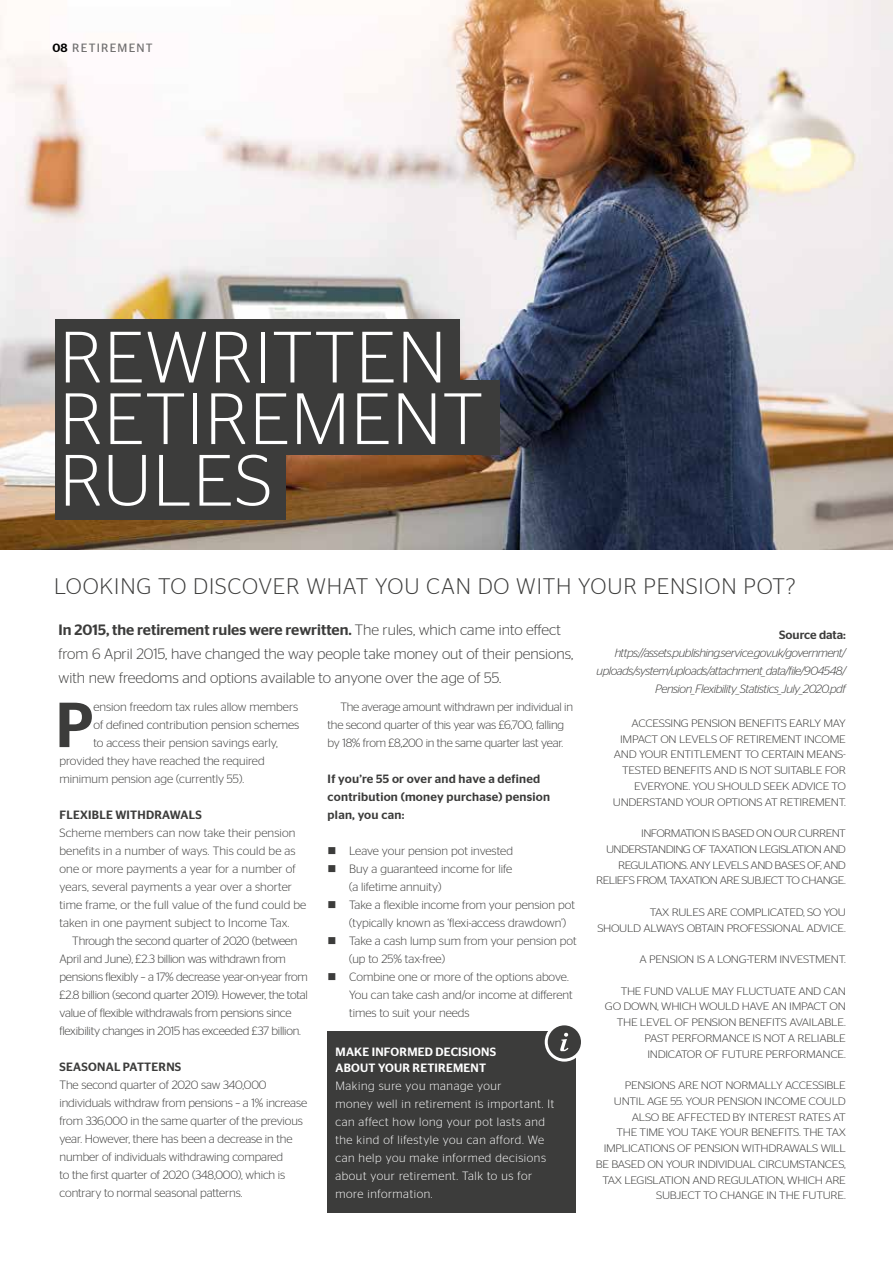
<style>
.page{position:relative;width:893px;height:1263px;background:#fff}
.page>*{position:absolute;margin:0;border:0;box-sizing:border-box;transform-origin:0 0}
.t1{font:300 72.45px/61.7px "Stag Sans";letter-spacing:.02em;color:#fff}
.t2{font:500 63.45px "Stag Sans";color:#3c3c3b}
.t3{font:300 22.5px "Stag Sans";letter-spacing:.04em;color:#3c3c3b}
.t4{font:300 15px/24px "Stag Sans";color:#3c3c3b}
.t5{font:300 12px/18px "Stag Sans";letter-spacing:-.01em;color:#3c3c3b}
.t6{font:300 12px/18px "Stag Sans";letter-spacing:.01em;color:#3c3c3b}
.t7{font:300 12px/18px "Stag Sans";letter-spacing:.05em;color:#fff}
.t8{font:italic 300 12px/18px "Stag Sans";letter-spacing:-.04em;color:#3c3c3b;text-align:right}
.t9{font:500 12px/18px "Stag Sans";letter-spacing:.02em;color:#3c3c3b}
.t10{font:500 12px/16.5px "Stag Sans";letter-spacing:.02em;color:#fff}
.t11{font:12px "Stag Sans";letter-spacing:.1em;color:#706f6f}
.t12{font:500 12px "Stag Sans";color:#3c3c3b}
.t13{font:300 10.8px/15.8px "Stag Sans";letter-spacing:-.025em;color:#3c3c3b;text-align:right;scale:1.11 1}
.t14{font:300 10.8px/15.8px "Stag Sans";letter-spacing:-.05em;color:#3c3c3b;text-align:right;scale:1.11 1}
.s1{font-weight:500;color:#000}
.s2{font-weight:500}
</style>
<div class="page">
<img style="left:0;top:0;width:893px;height:549px">
<div style="left:327px;top:1031px;width:248px;height:182px;background:#3c3c3b"></div>
<div style="left:546px;top:1024px;width:36px;height:36px;background:#3c3c3b;border-radius:50%"></div>
<div style="left:545px;top:1022px;width:39px;height:39px;border:3px solid #fff;border-radius:50%"></div>
<svg style="left:560px;top:1033px;width:8px;height:18px"></svg>
<div style="left:55px;top:319px;width:405px;height:74px;background:#3c3c3b"></div>
<div style="left:55px;top:380px;width:444px;height:75px;background:#3c3c3b"></div>
<div style="left:55px;top:446px;width:230px;height:74px;background:#3c3c3b"></div>
<p class="t11" style="left:53px;top:41px;width:102px"><span class="s1">08</span> RETIREMENT</p>
<h1 class="t1" style="left:59px;top:325px;width:425px">REWRITTEN<br>RETIREMENT<br>RULES</h1>
<h3 class="t3" style="left:54px;top:574px;width:743px">LOOKING TO DISCOVER WHAT YOU CAN DO WITH YOUR PENSION POT?</h3>
<p class="t4" style="left:59px;top:617px;width:516px"><span class="s2">In 2015, the retirement rules were rewritten.</span> The rules, which came into effect from 6 April 2015, have changed the way people take money out of their pensions, with new freedoms and options available to anyone over the age of 55.</p>
<h2 class="t2" style="left:56px;top:688px;width:39px">P</h2>
<p class="t5" style="left:93px;top:698px;width:206px">ension freedom tax rules allow members</p>
<p class="t12" style="left:779px;top:628px;width:68px">Source data:</p>
<p class="t8" style="left:597px;top:644px;width:251px">https://assets.publishing.service.gov.uk/government/ uploads/system/uploads/attachment_data/file/904548/<br>Pension_Flexibility_Statistics_July_2020.pdf</p>
<p class="t13" style="left:613px;top:715px;width:211px">ACCESSING PENSION BENEFITS EARLY MAY IMPACT ON LEVELS OF RETIREMENT INCOME AND YOUR ENTITLEMENT TO CERTAIN MEANS-TESTED BENEFITS AND IS NOT SUITABLE FOR EVERYONE. YOU SHOULD SEEK ADVICE TO UNDERSTAND YOUR OPTIONS AT RETIREMENT.</p>
<p class="t14" style="left:596px;top:825px;width:226px">INFORMATION IS BASED ON OUR CURRENT UNDERSTANDING OF TAXATION LEGISLATION AND REGULATIONS. ANY LEVELS AND BASES OF, AND RELIEFS FROM, TAXATION ARE SUBJECT TO CHANGE.</p>
<p class="t13" style="left:597px;top:904px;width:225px">TAX RULES ARE COMPLICATED, SO YOU<br>SHOULD ALWAYS OBTAIN PROFESSIONAL ADVICE.</p>
<p class="t13" style="left:640px;top:951px;width:187px">A PENSION IS A LONG-TERM INVESTMENT.</p>
<p class="t13" style="left:605px;top:983px;width:219px">THE FUND VALUE MAY FLUCTUATE AND CAN GO DOWN, WHICH WOULD HAVE AN IMPACT ON THE LEVEL OF PENSION BENEFITS AVAILABLE.<br>PAST PERFORMANCE IS NOT A RELIABLE INDICATOR OF FUTURE PERFORMANCE.</p>
<p class="t13" style="left:596px;top:1077px;width:227px">PENSIONS ARE NOT NORMALLY ACCESSIBLE UNTIL AGE 55. YOUR PENSION INCOME COULD ALSO BE AFFECTED BY INTEREST RATES AT<br>THE TIME YOU TAKE YOUR BENEFITS. THE TAX IMPLICATIONS OF PENSION WITHDRAWALS WILL BE BASED ON YOUR INDIVIDUAL CIRCUMSTANCES, TAX LEGISLATION AND REGULATION, WHICH ARE SUBJECT TO CHANGE IN THE FUTURE.</p>
<p class="t5" style="left:328px;top:698px;width:247px;text-indent:13px">The average amount withdrawn per individual in the second quarter of this year was £6,700, falling by 18% from £8,200 in the same quarter last year.</p>
<p class="t9" style="left:328px;top:770px;width:224px">If you’re 55 or over and have a defined contribution (money purchase) pension plan, you can:</p>
<p class="t5" style="left:328px;top:842px;width:187px">■ Leave your pension pot invested</p>
<p class="t5" style="left:349px;top:860px;width:165px;text-indent:-21px">■ Buy a guaranteed income for life (a lifetime annuity)</p>
<p class="t5" style="left:349px;top:896px;width:227px;text-indent:-21px">■ Take a flexible income from your pension pot (typically known as ‘flexi-access drawdown’)</p>
<p class="t5" style="left:349px;top:932px;width:229px;text-indent:-21px">■ Take a cash lump sum from your pension pot (up to 25% tax-free)</p>
<p class="t5" style="left:349px;top:968px;width:225px;text-indent:-21px">■ Combine one or more of the options above.<br>You can take cash and/or income at different times to suit your needs</p>
<p class="t5" style="left:93px;top:716px;width:208px">of defined contribution pension schemes</p>
<p class="t5" style="left:93px;top:734px;width:186px">to access their pension savings early,</p>
<p class="t5" style="left:60px;top:752px;width:207px">provided they have reached the required</p>
<p class="t5" style="left:60px;top:770px;width:186px">minimum pension age (currently 55).</p>
<p class="t9" style="left:60px;top:806px;width:144px">FLEXIBLE WITHDRAWALS</p>
<p class="t6" style="left:60px;top:824px;width:248px">Scheme members can now take their pension benefits in a number of ways. This could be as one or more payments a year for a number of years, several payments a year over a shorter time frame, or the full value of the fund could be taken in one payment subject to Income Tax.</p>
<p class="t5" style="left:60px;top:932px;width:250px;text-indent:13px">Through the second quarter of 2020 (between April and June), £2.3 billion was withdrawn from pensions flexibly – a 17% decrease year-on-year from £2.8 billion (second quarter 2019). However, the total value of flexible withdrawals from pensions since flexibility changes in 2015 has exceeded £37 billion.</p>
<p class="t9" style="left:60px;top:1058px;width:123px">SEASONAL PATTERNS</p>
<p class="t5" style="left:60px;top:1076px;width:249px">The second quarter of 2020 saw 340,000 individuals withdraw from pensions – a 1% increase from 336,000 in the same quarter of the previous year. However, there has been a decrease in the number of individuals withdrawing compared<br>to the first quarter of 2020 (348,000), which is contrary to normal seasonal patterns.</p>
<p class="t10" style="left:336px;top:1043px;width:162px">MAKE INFORMED DECISIONS<br>ABOUT YOUR RETIREMENT</p>
<p class="t7" style="left:335px;top:1077px;width:220px">Making sure you manage your<br>money well in retirement is important. It can affect how long your pot lasts and the kind of lifestyle you can afford. We can help you make informed decisions about your retirement. Talk to us for more information.</p>
</div>
